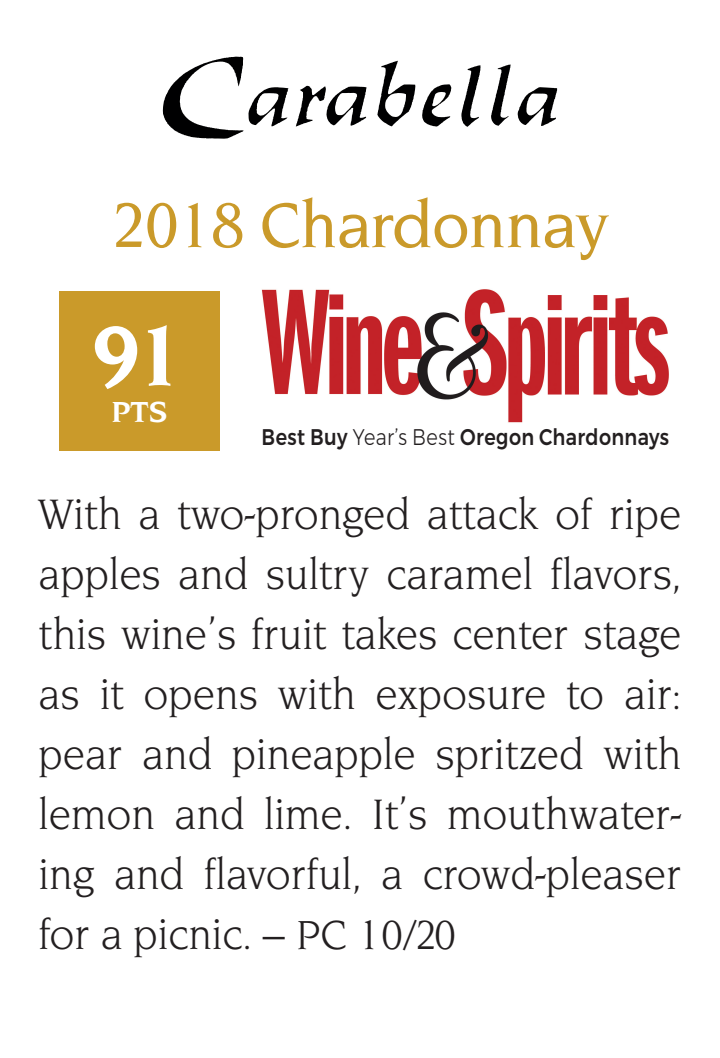
<style>
.page{position:relative;width:720px;height:1058px;background:#fff}
.page>*{position:absolute;margin:0;border:0;box-sizing:border-box;transform-origin:0 0}
.t1{font:700 88.8px "Novarese IT Cby BT";color:#fff}
.t2{font:500 68px "Novarese";letter-spacing:-.015em;color:#ca9a2a}
.t3{font:44px/60px "Novarese ITC";color:#231f20;text-align:justify}
.t4{font:700 30.4px "Novarese IT Cby BT";color:#fff}
.t5{font:500 22.8px "Montserrat";letter-spacing:.02em;color:#231f20;scale:.85 1}
.s1{font-weight:300}
.s2{font-family:"Novarese"}
</style>
<div class="page">
<svg style="left:491px;top:65px;width:19px;height:61px"></svg>
<svg style="left:461px;top:65px;width:19px;height:62px"></svg>
<svg style="left:422px;top:84px;width:29px;height:43px"></svg>
<svg style="left:295px;top:86px;width:71px;height:41px"></svg>
<svg style="left:377px;top:61px;width:38px;height:65px"></svg>
<svg style="left:162px;top:56px;width:126px;height:83px"></svg>
<svg style="left:517px;top:87px;width:39px;height:39px"></svg>
<div style="left:60px;top:291px;width:160px;height:160px;background:#ca9a2a"></div>
<img style="left:261px;top:289px;width:408px;height:134px">
<h2 class="t2" style="left:112px;top:187px;width:498px">2018 Chardonnay</h2>
<h1 class="t1" style="left:90px;top:301px;width:96px">91</h1>
<p class="t4" style="left:112px;top:393px;width:57px">PTS</p>
<p class="t5" style="left:261px;top:419px;width:480px">Best Buy <span class="s1">Year’s Best</span> Oregon Chardonnays</p>
<p class="t3" style="left:39px;top:485px;width:644px">With a two-pronged attack of ripe apples and sultry caramel flavors, this wine’s fruit takes center stage as it opens with exposure to air: pear and pineapple spritzed with lemon and lime. It’s mouthwater&shy;ing and flavorful, a crowd-pleaser for a picnic. <span class="s2">– PC 10/20</span></p>
</div>
